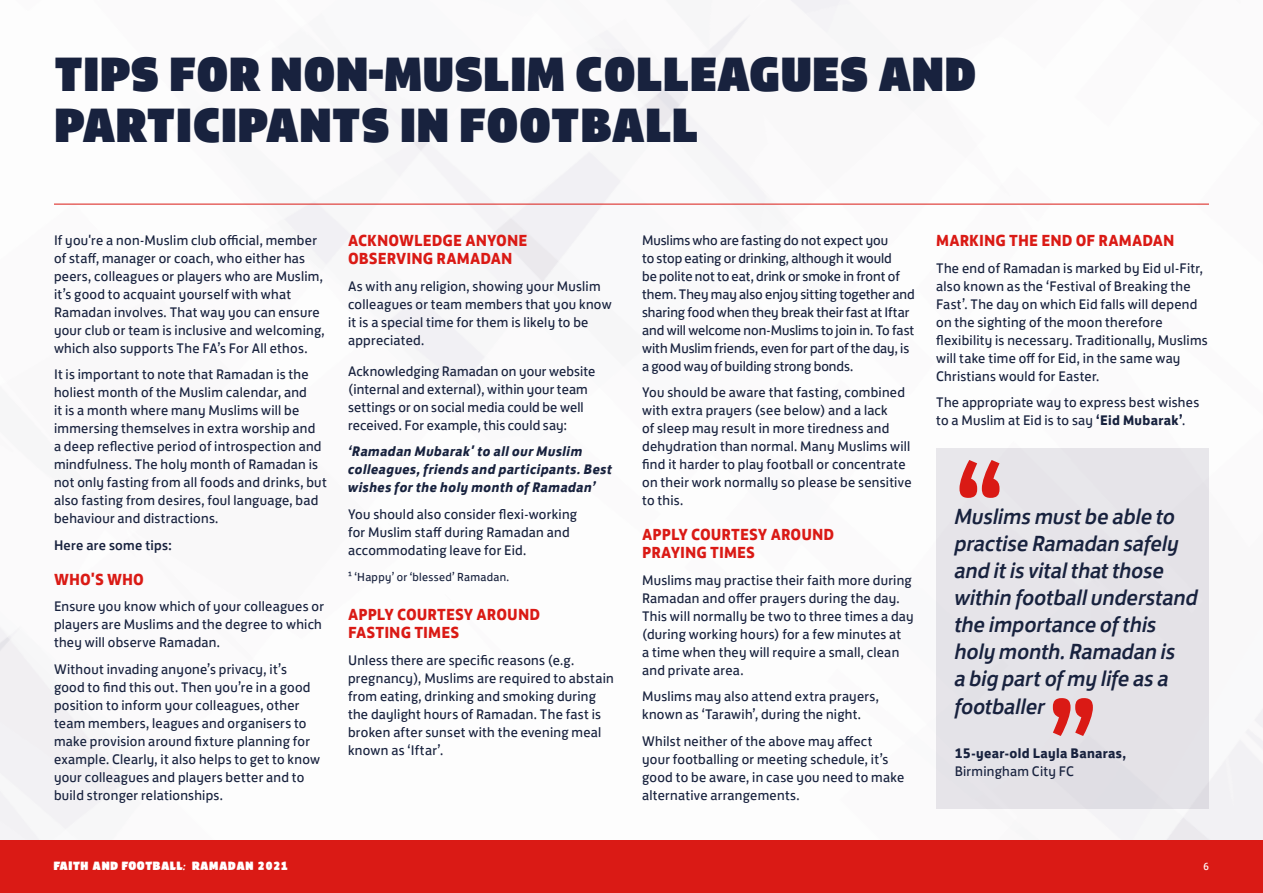
<style>
.page{position:relative;width:1263px;height:893px;background:#fff}
.page>*{position:absolute;margin:0;border:0;box-sizing:border-box;transform-origin:0 0}
.t1{font:49.5px/51px "FS Jack Poster";color:#18223e}
.t2{font:italic 500 22.5px/27.2px "FS Jack";letter-spacing:-.01em;color:#18223e}
.t3{font:700 16.5px/18px "FS Jack";letter-spacing:.005em;color:#da1a15}
.t4{font:14.25px/18px "FS Jack";letter-spacing:.015em;color:#18223e}
.t5{font:italic 700 14.25px/18px "FS Jack";letter-spacing:.02em;color:#18223e}
.t6{font:700 14.25px "FS Jack";letter-spacing:.02em;color:#18223e}
.t7{font:500 14.25px "FS Jack";letter-spacing:.02em;color:#18223e}
.t8{font:12px "FS Jack";letter-spacing:.025em;color:#18223e}
.t9{font:10.5px "FA Brush";letter-spacing:.03em;color:#fff}
.t10{font:10.5px "FS Jack";color:#fff}
.s1{font-weight:700}
.s2{font-family:"FS Jack";font-weight:700;font-style:italic}
</style>
<div class="page">
<hr style="left:54px;top:204px;width:1155px;height:1px;background:#da1a15">
<div style="left:936px;top:449px;width:273px;height:360px;background:#eae9ed"></div>
<svg style="left:959px;top:460px;width:40px;height:38px"></svg>
<svg style="left:1053px;top:698px;width:40px;height:38px"></svg>
<div style="left:0;top:840px;width:1263px;height:53px;background:#da1a15"></div>
<h1 class="t1" style="left:54px;top:47px;width:924px">TIPS FOR NON-MUSLIM COLLEAGUES AND<br>PARTICIPANTS IN FOOTBALL</h1>
<p class="t4" style="left:54px;top:230px;width:272px">If you're a non-Muslim club official, member of staff, manager or coach, who either has peers, colleagues or players who are Muslim, it’s good to acquaint yourself with what Ramadan involves. That way you can ensure your club or team is inclusive and welcoming, which also supports The FA’s For All ethos.</p>
<p class="t4" style="left:54px;top:364px;width:274px">It is important to note that Ramadan is the holiest month of the Muslim calendar, and<br>it is a month where many Muslims will be immersing themselves in extra worship and<br>a deep reflective period of introspection and mindfulness. The holy month of Ramadan is not only fasting from all foods and drinks, but also fasting from desires, foul language, bad behaviour and distractions.</p>
<p class="t7" style="left:54px;top:533px;width:119px">Here are some tips:</p>
<p class="t3" style="left:54px;top:569px;width:91px">WHO'S WHO</p>
<p class="t4" style="left:54px;top:596px;width:272px">Ensure you know which of your colleagues or players are Muslims and the degree to which they will observe Ramadan.</p>
<p class="t4" style="left:54px;top:659px;width:268px">Without invading anyone’s privacy, it’s good to find this out. Then you’re in a good position to inform your colleagues, other team members, leagues and organisers to make provision around fixture planning for example. Clearly, it also helps to get to know your colleagues and players better and to build stronger relationships.</p>
<p class="t3" style="left:348px;top:230px;width:181px">ACKNOWLEDGE ANYONE<br>OBSERVING RAMADAN</p>
<p class="t4" style="left:348px;top:276px;width:265px">As with any religion, showing your Muslim colleagues or team members that you know it is a special time for them is likely to be appreciated.</p>
<p class="t4" style="left:348px;top:360px;width:249px">Acknowledging Ramadan on your website (internal and external), within your team settings or on social media could be well received. For example, this could say:</p>
<p class="t5" style="left:348px;top:441px;width:266px">‘Ramadan Mubarak' to all our Muslim colleagues, friends and participants. Best wishes for the holy month of Ramadan’</p>
<p class="t4" style="left:348px;top:503px;width:231px">You should also consider flexi-working for Muslim staff during Ramadan and accommodating leave for Eid.</p>
<p class="t8" style="left:348px;top:567px;width:163px">¹ ‘Happy’ or ‘blessed’ Ramadan.</p>
<p class="t3" style="left:348px;top:604px;width:194px">APPLY COURTESY AROUND<br>FASTING TIMES</p>
<p class="t4" style="left:348px;top:650px;width:267px">Unless there are specific reasons (e.g. pregnancy), Muslims are required to abstain from eating, drinking and smoking during the daylight hours of Ramadan. The fast is broken after sunset with the evening meal known as ‘Iftar’.</p>
<p class="t4" style="left:642px;top:230px;width:274px">Muslims who are fasting do not expect you<br>to stop eating or drinking, although it would<br>be polite not to eat, drink or smoke in front of them. They may also enjoy sitting together and sharing food when they break their fast at Iftar and will welcome non-Muslims to join in. To fast with Muslim friends, even for part of the day, is a good way of building strong bonds.</p>
<p class="t4" style="left:642px;top:382px;width:271px">You should be aware that fasting, combined with extra prayers (see below) and a lack<br>of sleep may result in more tiredness and dehydration than normal. Many Muslims will find it harder to play football or concentrate on their work normally so please be sensitive to this.</p>
<p class="t3" style="left:642px;top:524px;width:194px">APPLY COURTESY AROUND<br>PRAYING TIMES</p>
<p class="t4" style="left:642px;top:570px;width:273px">Muslims may practise their faith more during Ramadan and offer prayers during the day.<br>This will normally be two to three times a day (during working hours) for a few minutes at<br>a time when they will require a small, clean and private area.</p>
<p class="t4" style="left:642px;top:686px;width:238px">Muslims may also attend extra prayers, known as ‘Tarawih’, during the night.</p>
<p class="t4" style="left:642px;top:731px;width:264px">Whilst neither of the above may affect<br>your footballing or meeting schedule, it’s good to be aware, in case you need to make alternative arrangements.</p>
<p class="t3" style="left:936px;top:230px;width:240px">MARKING THE END OF RAMADAN</p>
<p class="t4" style="left:936px;top:258px;width:273px">The end of Ramadan is marked by Eid ul-Fitr, also known as the ‘Festival of Breaking the Fast’. The day on which Eid falls will depend on the sighting of the moon therefore flexibility is necessary. Traditionally, Muslims will take time off for Eid, in the same way Christians would for Easter.</p>
<p class="t4" style="left:936px;top:392px;width:264px">The appropriate way to express best wishes to a Muslim at Eid is to say <span class="s1">‘Eid Mubarak’</span>.</p>
<h2 class="t2" style="left:955px;top:501px;width:245px">Muslims must be able to practise Ramadan safely and it is vital that those within football understand the importance of this holy month. Ramadan is<br>a big part of my life as a footballer</h2>
<p class="t6" style="left:955px;top:741px;width:173px">15-year-old Layla Banaras,</p>
<p class="t4" style="left:955px;top:761px;width:121px">Birmingham City FC</p>
<p class="t9" style="left:54px;top:862px;width:236px">FAITH AND FOOTBALL<span class="s2">:</span> RAMADAN 2021</p>
<p class="t10" style="left:1203px;top:858px;width:7px">6</p>
</div>
